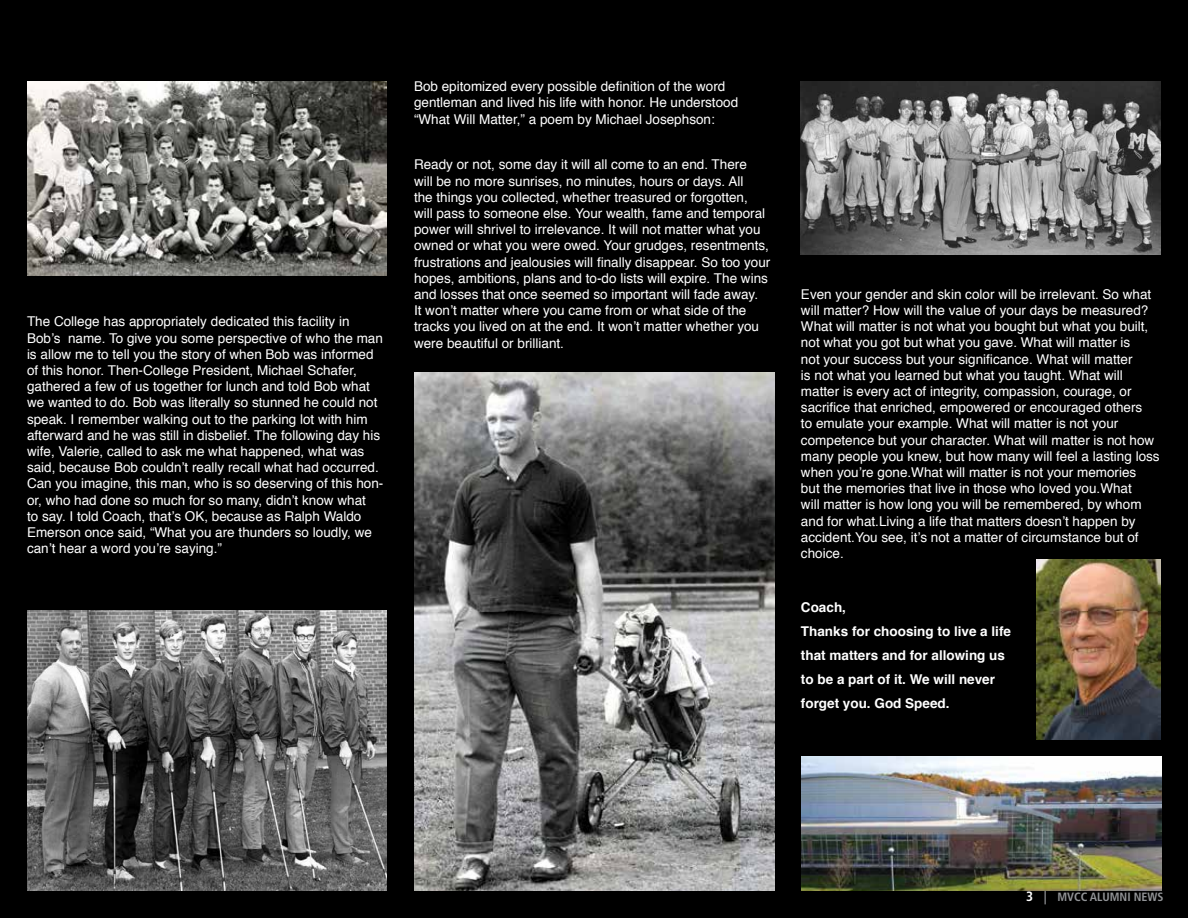
<style>
.page{position:relative;width:1188px;height:918px;background:#000}
.page>*{position:absolute;margin:0;border:0;box-sizing:border-box;transform-origin:0 0}
.t1{font:13.5px/16.2px "Helvetica";color:#fff}
.t2{font:700 13.5px/24px "Helvetica";color:#fff}
.t3{font:700 condensed 12px "Frutiger";color:#939598}
.s1{color:#000}
.s2{font-size:13.5px;color:#fff}
.s3{font-size:13.5px}
</style>
<div class="page">
<img style="left:414px;top:373px;width:360px;height:518px">
<img style="left:27px;top:82px;width:360px;height:194px">
<img style="left:27px;top:611px;width:360px;height:280px">
<img style="left:801px;top:82px;width:360px;height:173px">
<img style="left:801px;top:756px;width:360px;height:135px">
<img style="left:1037px;top:559px;width:124px;height:181px">
<p class="t1" style="left:27px;top:314px;width:358px">The College has appropriately dedicated this facility in Bob’s name. To give you some perspective of who the man is allow me to tell you the story of when Bob was informed<span class="s1">d </span>of this honor. Then-College President, Michael Schafer, gathered a few of us together for lunch and told Bob what we wanted to do. Bob was literally so stunned he could not speak. I remember walking out to the parking lot with him afterward and he was still in disbelief. The following day his wife, Valerie, called to ask me what happened, what was said, because Bob couldn’t really recall what had occurred.<br>Can you imagine, this man, who is so deserving of this hon&shy;or, who had done so much for so many, didn’t know what<br>to say. I told Coach, that’s OK, because as Ralph Waldo Emerson once said, “What you are thunders so loudly, we can’t hear a word you’re saying.”</p>
<p class="t1" style="left:414px;top:79px;width:326px">Bob epitomized every possible definition of the word gentleman and lived his life with honor. He understood “What Will Matter,” a poem by Michael Josephson:</p>
<p class="t1" style="left:414px;top:157px;width:358px">Ready or not, some day it will all come to an end. There<br>will be no more sunrises, no minutes, hours or days. All<br>the things you collected, whether treasured or forgotten,<br>will pass to someone else. Your wealth, fame and temporal power will shrivel to irrelevance. It will not matter what you owned or what you were owed. Your grudges, resentments, frustrations and jealousies will finally disappear. So too your hopes, ambitions, plans and to-do lists will expire. The wins and losses that once seemed so important will fade away.<br>It won’t matter where you came from or what side of the tracks you lived on at the end. It won’t matter whether you were beautiful or brilliant.</p>
<p class="t1" style="left:801px;top:286px;width:360px">Even your gender and skin color will be irrelevant. So what will matter? How will the value of your days be measured?<br>What will matter is not what you bought but what you built, not what you got but what you gave. What will matter is<br>not your success but your significance. What will matter<br>is not what you learned but what you taught. What will matter is every act of integrity, compassion, courage, or sacrifice that enriched, empowered or encouraged others<br>to emulate your example. What will matter is not your competence but your character.  What will matter is not how many people you knew, but how many will feel a lasting loss when you’re gone. What will matter is not your memories<br>but the memories that live in those who loved you. What<br>will matter is how long you will be remembered, by whom and for what. Living a life that matters doesn’t happen by accident. You see, it’s not a matter of circumstance but of choice.</p>
<p class="t2" style="left:801px;top:595px;width:212px">Coach,<br>Thanks for choosing to live a life that matters and for allowing us to be a part of it. We will never forget you. God Speed.</p>
<p class="t3" style="left:1026px;top:890px;width:139px"><span class="s2">3</span> <span class="s3">|</span> MVCC ALUMNI NEWS</p>
</div>
